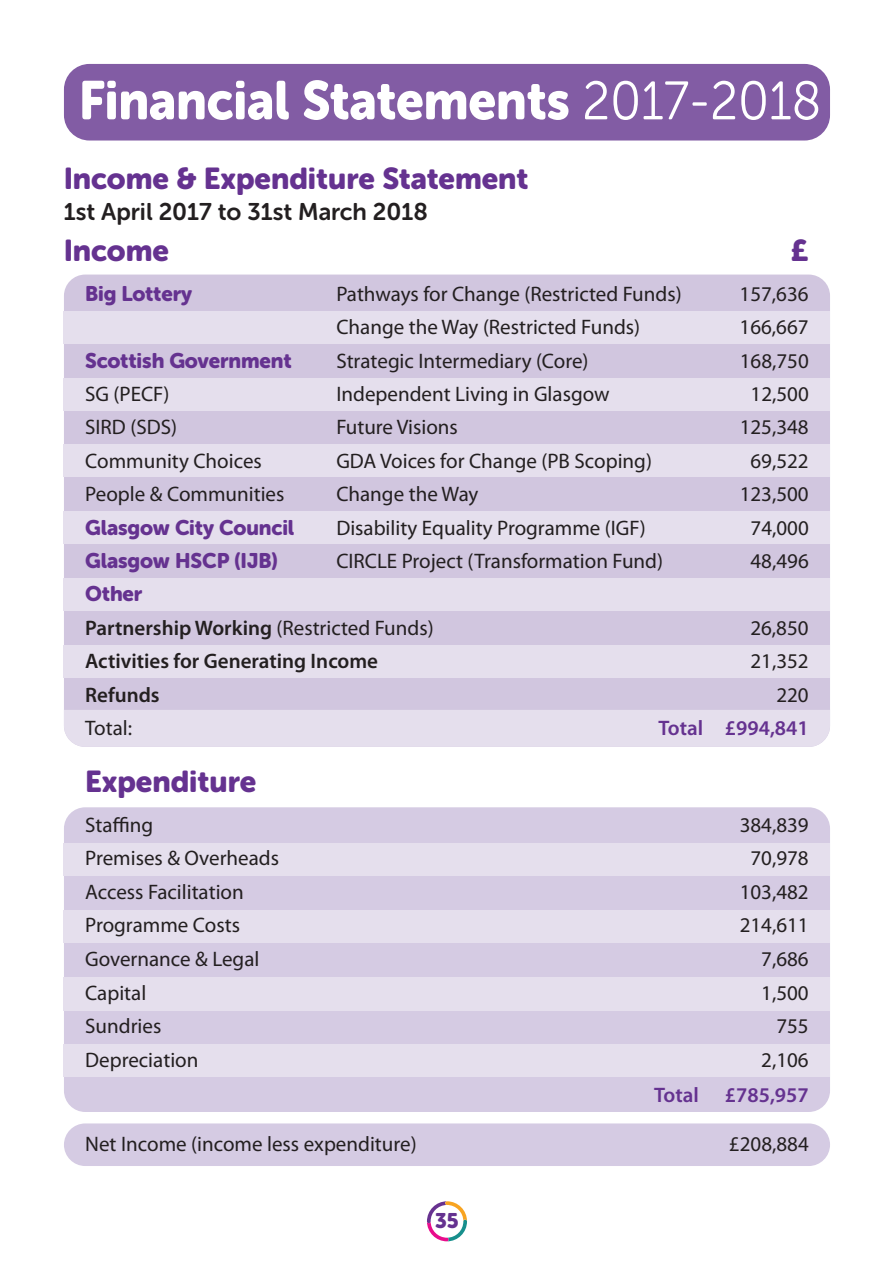
<style>
.page{position:relative;width:894px;height:1264px;background:#fff}
.page>*{position:absolute;margin:0;border:0;box-sizing:border-box;transform-origin:0 0}
.t1{font:54px "Museo Sans Rounded 900";color:#fff;scale:.93 1}
.t2{font:30px "Museo Sans Rounded 900";color:#653290}
.t3{font:24px "Museo Sans Rounded 700";color:#231f20}
.t4{font:21px "Myriad Pro";color:#231f20}
.t5{font:600 21px "Myriad Pro";color:#231f20}
.t6{font:21px "Museo Sans Rounded 900";letter-spacing:-.005em;color:#653290}
.t7{font:600 21px "Myriad Pro";color:#653290}
.s1{font-family:"Museo Sans Rounded 300"}
.s2{font-weight:400}
</style>
<div class="page">
<svg style="left:427px;top:1201px;width:40px;height:39px"></svg>
<div style="left:64px;top:64px;width:765px;height:76px;background:#825ca4;border-radius:26px"></div>
<div style="left:64px;top:274px;width:765px;height:472px;background:#d1c6df;border-radius:21px"></div>
<div style="left:64px;top:710px;width:765px;height:36px;background:#e5dfed"></div>
<div style="left:64px;top:807px;width:765px;height:304px;background:#d5cbe3;border-radius:21px"></div>
<div style="left:64px;top:1123px;width:765px;height:42px;background:#d5cbe3;border-radius:21px"></div>
<div style="left:64px;top:310px;width:765px;height:33px;background:#e5dfed"></div>
<div style="left:64px;top:377px;width:765px;height:33px;background:#e5dfed"></div>
<div style="left:64px;top:444px;width:765px;height:33px;background:#e5dfed"></div>
<div style="left:64px;top:511px;width:765px;height:33px;background:#e5dfed"></div>
<div style="left:64px;top:578px;width:765px;height:32px;background:#e5dfed"></div>
<div style="left:64px;top:644px;width:765px;height:33px;background:#e5dfed"></div>
<div style="left:64px;top:843px;width:765px;height:33px;background:#e5dfed"></div>
<div style="left:64px;top:910px;width:765px;height:32px;background:#e5dfed"></div>
<div style="left:64px;top:976px;width:765px;height:34px;background:#e5dfed"></div>
<div style="left:64px;top:1044px;width:765px;height:32px;background:#e5dfed"></div>
<h1 class="t1" style="left:79px;top:69px;width:799px">Financial Statements <span class="s1">2017-2018</span></h1>
<h2 class="t2" style="left:64px;top:161px;width:466px">Income &amp; Expenditure Statement</h2>
<p class="t3" style="left:64px;top:198px;width:365px">1st April 2017 to 31st March 2018</p>
<h2 class="t2" style="left:64px;top:233px;width:106px">Income</h2>
<h2 class="t2" style="left:790px;top:233px;width:20px">£</h2>
<p class="t6" style="left:85px;top:281px;width:108px">Big Lottery</p>
<p class="t4" style="left:336px;top:285px;width:346px">Pathways for Change (Restricted Funds)</p>
<p class="t4" style="left:739px;top:285px;width:70px">157,636</p>
<p class="t4" style="left:336px;top:319px;width:305px">Change the Way (Restricted Funds)</p>
<p class="t4" style="left:739px;top:319px;width:70px">166,667</p>
<p class="t6" style="left:85px;top:348px;width:208px">Scottish Government</p>
<p class="t4" style="left:336px;top:352px;width:253px">Strategic Intermediary (Core)</p>
<p class="t4" style="left:739px;top:352px;width:70px">168,750</p>
<p class="t4" style="left:85px;top:386px;width:86px">SG (PECF)</p>
<p class="t4" style="left:336px;top:386px;width:275px">Independent Living in Glasgow</p>
<p class="t4" style="left:750px;top:386px;width:60px">12,500</p>
<p class="t4" style="left:85px;top:419px;width:93px">SIRD (SDS)</p>
<p class="t4" style="left:336px;top:419px;width:123px">Future Visions</p>
<p class="t4" style="left:739px;top:419px;width:70px">125,348</p>
<p class="t4" style="left:85px;top:452px;width:178px">Community Choices</p>
<p class="t4" style="left:336px;top:452px;width:317px">GDA Voices for Change (PB Scoping)</p>
<p class="t4" style="left:750px;top:452px;width:60px">69,522</p>
<p class="t4" style="left:85px;top:486px;width:201px">People &amp; Communities</p>
<p class="t4" style="left:336px;top:486px;width:144px">Change the Way</p>
<p class="t4" style="left:739px;top:486px;width:70px">123,500</p>
<p class="t6" style="left:85px;top:515px;width:210px">Glasgow City Council</p>
<p class="t4" style="left:336px;top:519px;width:311px">Disability Equality Programme (IGF)</p>
<p class="t4" style="left:750px;top:519px;width:60px">74,000</p>
<p class="t6" style="left:85px;top:548px;width:194px">Glasgow HSCP (IJB)</p>
<p class="t4" style="left:336px;top:552px;width:328px">CIRCLE Project (Transformation Fund)</p>
<p class="t4" style="left:750px;top:552px;width:60px">48,496</p>
<p class="t6" style="left:85px;top:581px;width:59px">Other</p>
<p class="t5" style="left:85px;top:619px;width:350px">Partnership Working <span class="s2">(Restricted Funds)</span></p>
<p class="t4" style="left:750px;top:619px;width:60px">26,850</p>
<p class="t5" style="left:85px;top:653px;width:294px">Activities for Generating Income</p>
<p class="t4" style="left:750px;top:653px;width:60px">21,352</p>
<p class="t5" style="left:85px;top:686px;width:76px">Refunds</p>
<p class="t4" style="left:776px;top:686px;width:34px">220</p>
<p class="t4" style="left:85px;top:719px;width:48px">Total:</p>
<p class="t7" style="left:658px;top:719px;width:152px">Total £994,841</p>
<h2 class="t2" style="left:85px;top:763px;width:172px">Expenditure</h2>
<p class="t4" style="left:85px;top:816px;width:69px">Staffing</p>
<p class="t4" style="left:739px;top:816px;width:70px">384,839</p>
<p class="t4" style="left:85px;top:849px;width:195px">Premises &amp; Overheads</p>
<p class="t4" style="left:750px;top:849px;width:60px">70,978</p>
<p class="t4" style="left:85px;top:883px;width:160px">Access Facilitation</p>
<p class="t4" style="left:739px;top:883px;width:70px">103,482</p>
<p class="t4" style="left:85px;top:917px;width:156px">Programme Costs</p>
<p class="t4" style="left:739px;top:917px;width:70px">214,611</p>
<p class="t4" style="left:85px;top:950px;width:176px">Governance &amp; Legal</p>
<p class="t4" style="left:761px;top:950px;width:49px">7,686</p>
<p class="t4" style="left:85px;top:984px;width:63px">Capital</p>
<p class="t4" style="left:761px;top:984px;width:49px">1,500</p>
<p class="t4" style="left:85px;top:1017px;width:78px">Sundries</p>
<p class="t4" style="left:776px;top:1017px;width:34px">755</p>
<p class="t4" style="left:85px;top:1051px;width:115px">Depreciation</p>
<p class="t4" style="left:761px;top:1051px;width:49px">2,106</p>
<p class="t7" style="left:653px;top:1086px;width:156px">Total £785,957</p>
<p class="t4" style="left:85px;top:1135px;width:333px">Net Income (income less expenditure)</p>
<p class="t4" style="left:728px;top:1135px;width:81px">£208,884</p>
<p class="t6" style="left:435px;top:1208px;width:25px">35</p>
</div>
